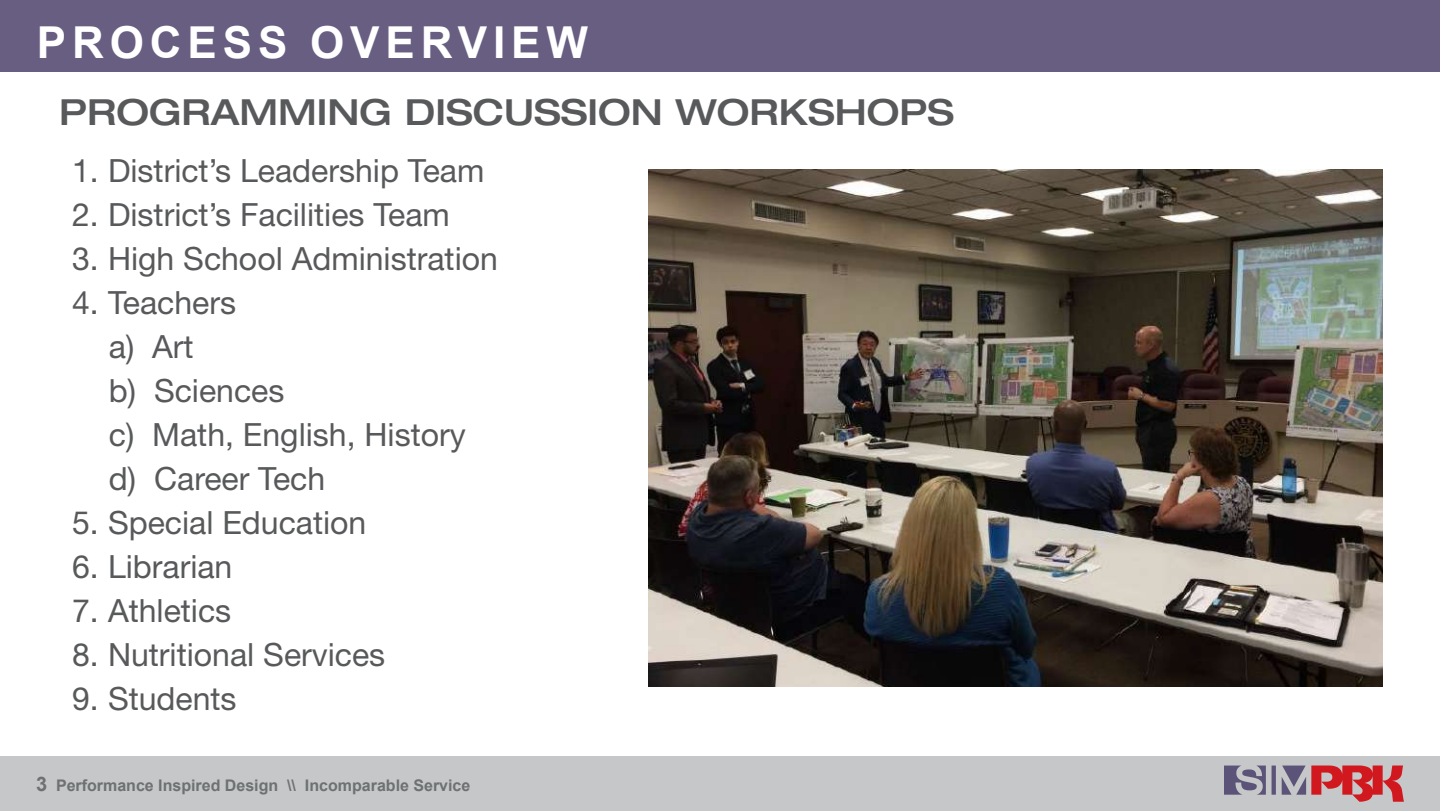
<style>
.page{position:relative;width:1440px;height:811px;background:#fff}
.page>*{position:absolute;margin:0;border:0;box-sizing:border-box;transform-origin:0 0}
.t1{font:700 44px "Arial";letter-spacing:.135em;color:#fff}
.t2{font:500 expanded 36px "Helvetica Neue LT Std";color:#58595b}
.t3{font:32px/44px "Helvetica Neue LT Std";color:#58595b}
.t4{font:700 16px "Arial";color:#6e7171}
.s1{font-size:20px}
</style>
<div class="page">
<div style="left:0;top:756px;width:1440px;height:55px;background:#c5c7c8"></div>
<div style="left:0;top:0;width:1440px;height:71px;background:#675e82"></div>
<svg style="left:1272px;top:765px;width:4px;height:29px"></svg>
<svg style="left:1224px;top:765px;width:42px;height:29px"></svg>
<svg style="left:1282px;top:765px;width:122px;height:36px"></svg>
<img style="left:648px;top:169px;width:734px;height:518px">
<h1 class="t1" style="left:37px;top:12px;width:553px">PROCESS OVERVIEW</h1>
<p class="t2" style="left:59px;top:90px;width:897px">PROGRAMMING DISCUSSION WORKSHOPS</p>
<p class="t3" style="left:72px;top:148px;width:414px">1. District’s Leadership Team</p>
<p class="t3" style="left:72px;top:192px;width:379px">2. District’s Facilities Team</p>
<p class="t3" style="left:72px;top:236px;width:427px">3. High School Administration</p>
<p class="t3" style="left:109px;top:280px;width:358px;text-indent:-37px">4. Teachers<br>a) Art<br>b) Sciences<br>c) Math, English, History d) Career Tech</p>
<p class="t3" style="left:72px;top:500px;width:296px">5. Special Education</p>
<p class="t3" style="left:72px;top:544px;width:162px">6. Librarian</p>
<p class="t3" style="left:72px;top:588px;width:161px">7. Athletics</p>
<p class="t3" style="left:72px;top:632px;width:315px">8. Nutritional Services</p>
<p class="t3" style="left:72px;top:676px;width:166px">9. Students</p>
<p class="t4" style="left:36px;top:773px;width:436px"><span class="s1">3</span> Performance Inspired Design \\ Incomparable Service</p>
</div>
